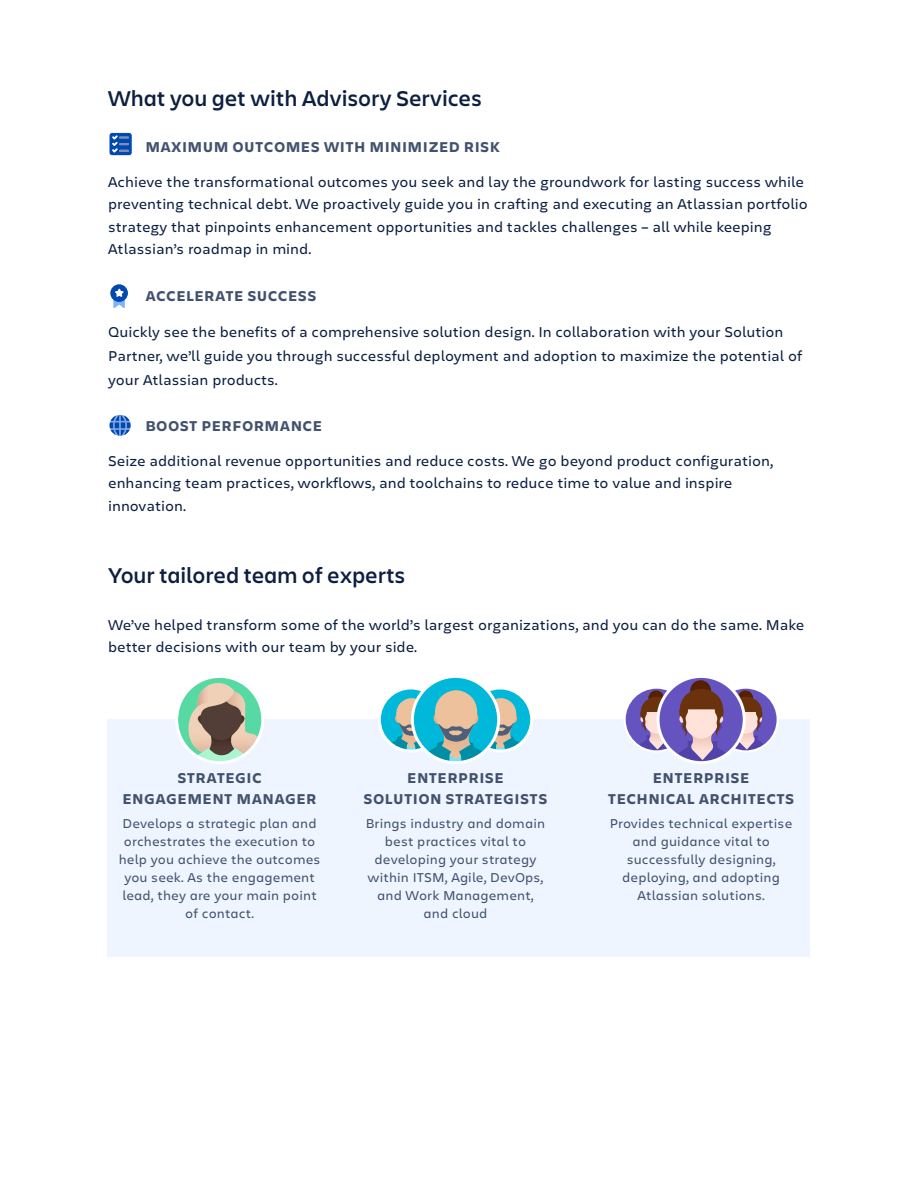
<style>
.page{position:relative;width:918px;height:1188px;background:#fff}
.page>*{position:absolute;margin:0;border:0;box-sizing:border-box;transform-origin:0 0}
.t1{font:600 22.5px "Charlie Display";letter-spacing:.025em;color:#0c1f41}
.t2{font:15px/22.5px "Charlie Text";color:#0c1f41}
.t3{font:700 15px/21px "Charlie Display";letter-spacing:.07em;color:#42526e;text-align:center}
.t4{font:13.5px/18px "Charlie Text";letter-spacing:.01em;color:#42526e;text-align:center}
</style>
<div class="page">
<svg style="left:110px;top:133px;width:22px;height:22px"></svg>
<svg style="left:110px;top:284px;width:18px;height:24px"></svg>
<svg style="left:110px;top:415px;width:21px;height:21px"></svg>
<div style="left:108px;top:720px;width:702px;height:237px;background:#eef5ff"></div>
<svg style="left:179px;top:679px;width:83px;height:81px"></svg>
<div style="left:175px;top:675px;width:89px;height:89px;border:3px solid #fff;border-radius:50%"></div>
<div style="left:625px;top:688px;width:63px;height:63px;background:#fff;opacity:.01"></div>
<div style="left:625px;top:688px;width:63px;height:63px;background:#6554c0;border-radius:50%"></div>
<div style="left:714px;top:688px;width:64px;height:63px;background:#fff;opacity:.01"></div>
<svg style="left:714px;top:688px;width:64px;height:63px"></svg>
<div style="left:713px;top:686px;width:66px;height:67px;border:2px solid #fff;border-radius:50%"></div>
<div style="left:658px;top:676px;width:86px;height:87px;background:#fff"></div>
<svg style="left:658px;top:676px;width:86px;height:87px"></svg>
<div style="left:690px;top:680px;width:21px;height:21px;background:#572000;border-radius:50%"></div>
<svg style="left:638px;top:689px;width:127px;height:74px;background:#9c85ac"></svg>
<div style="left:657px;top:675px;width:89px;height:89px;border:3px solid #fff;border-radius:50%"></div>
<div style="left:469px;top:688px;width:63px;height:63px;background:#fff;opacity:.01"></div>
<svg style="left:469px;top:688px;width:63px;height:63px"></svg>
<div style="left:467px;top:686px;width:66px;height:67px;border:3px solid #fff;border-radius:50%"></div>
<div style="left:379px;top:688px;width:63px;height:63px;background:#fff;opacity:.01"></div>
<svg style="left:379px;top:688px;width:63px;height:63px"></svg>
<div style="left:378px;top:686px;width:66px;height:67px;border:3px solid #fff;border-radius:50%"></div>
<div style="left:412px;top:676px;width:86px;height:87px;background:#fff"></div>
<svg style="left:412px;top:676px;width:86px;height:87px"></svg>
<svg style="left:390px;top:690px;width:131px;height:73px;background:#78bec4"></svg>
<div style="left:411px;top:675px;width:89px;height:89px;border:3px solid #fff;border-radius:50%"></div>
<h1 class="t1" style="left:108px;top:82px;width:375px">What you get with Advisory Services</h1>
<p class="t3" style="left:146px;top:136px;width:356px">MAXIMUM OUTCOMES WITH MINIMIZED RISK</p>
<p class="t2" style="left:108px;top:170px;width:701px">Achieve the transformational outcomes you seek and lay the groundwork for lasting success while preventing technical debt. We proactively guide you in crafting and executing an Atlassian portfolio strategy that pinpoints enhancement opportunities and tackles challenges – all while keeping Atlassian’s roadmap in mind.</p>
<p class="t3" style="left:146px;top:285px;width:172px">ACCELERATE SUCCESS</p>
<p class="t2" style="left:108px;top:319px;width:696px;line-height:24px">Quickly see the benefits of a comprehensive solution design. In collaboration with your Solution<br>Partner, we’ll guide you through successful deployment and adoption to maximize the potential of your Atlassian products.</p>
<p class="t3" style="left:146px;top:415px;width:178px">BOOST PERFORMANCE</p>
<p class="t2" style="left:108px;top:449px;width:667px">Seize additional revenue opportunities and reduce costs. We go beyond product configuration, enhancing team practices, workflows, and toolchains to reduce time to value and inspire innovation.</p>
<h1 class="t1" style="left:108px;top:560px;width:298px">Your tailored team of experts</h1>
<p class="t2" style="left:108px;top:613px;width:698px">We’ve helped transform some of the world’s largest organizations, and you can do the same. Make better decisions with our team by your side.</p>
<p class="t3" style="left:123px;top:767px;width:195px">STRATEGIC<br>ENGAGEMENT MANAGER</p>
<p class="t4" style="left:119px;top:814px;width:203px">Develops a strategic plan and orchestrates the execution to help you achieve the outcomes you seek. As the engagement lead, they are your main point of contact.</p>
<p class="t3" style="left:364px;top:767px;width:185px">ENTERPRISE<br>SOLUTION STRATEGISTS</p>
<p class="t4" style="left:366px;top:814px;width:181px">Brings industry and domain best practices vital to developing your strategy within ITSM, Agile, DevOps, and Work Management, and cloud</p>
<p class="t3" style="left:608px;top:767px;width:187px">ENTERPRISE<br>TECHNICAL ARCHITECTS</p>
<p class="t4" style="left:610px;top:814px;width:184px">Provides technical expertise and guidance vital to successfully designing, deploying, and adopting<br>Atlassian solutions.</p>
</div>
